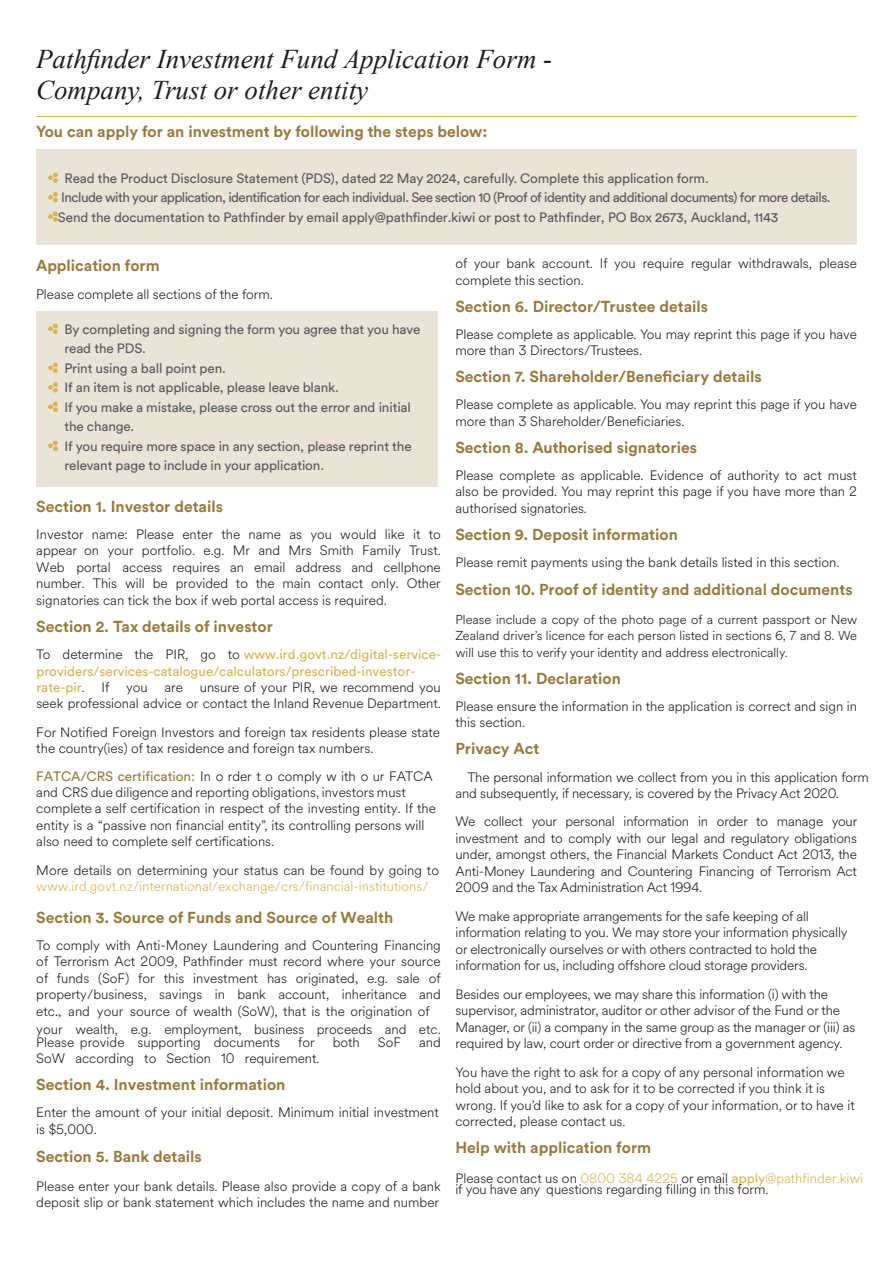
<style>
.page{position:relative;width:893px;height:1263px;background:#fff}
.page>*{position:absolute;margin:0;border:0;box-sizing:border-box;transform-origin:0 0}
.t1{font:italic 27px/31.5px "Times New Roman";color:#1f1c1c}
.t2{font:700 15.75px "Circular Std";color:#977a3c}
.t3{font:300 13.5px/16.5px "Circular Spotify Text";color:#1f1c1c}
.t4{font:13.5px/19.5px "Circular Std";letter-spacing:-.01em;color:#58595b}
.t5{font:13.5px/16.8px "Circular Std";color:#d9b451}
.t6{font:300 13.5px "Circular Spotify Text";color:#d9b451}
.t7{font:300 12.75px/16.5px "Circular Spotify Text";color:#1f1c1c;text-align:justify}
.s1{color:#d9b451}
.s2{font-family:"Rubik";color:#d9b451}
.s3{font-family:"Circular Std";font-weight:400;color:#d9b451}
.s4{font-family:"Circular Spotify Text";font-weight:300;color:#1f1c1c}
.s5{font-family:"Circular Std";font-weight:400;color:#977a3c}
.s6{font-family:"Minion Pro";font-weight:400}
.s7{font-family:"Rubik";font-size:12.75px}
</style>
<div class="page">
<hr style="left:36px;top:116px;width:820px;height:1px;background:#d9b451">
<div style="left:36px;top:150px;width:820px;height:95px;background:#eae4d8"></div>
<svg style="left:48px;top:173px;width:10px;height:10px"></svg>
<svg style="left:48px;top:192px;width:10px;height:10px"></svg>
<svg style="left:48px;top:212px;width:10px;height:10px"></svg>
<div style="left:36px;top:311px;width:401px;height:175px;background:#eae4d8"></div>
<svg style="left:48px;top:324px;width:10px;height:10px"></svg>
<svg style="left:48px;top:363px;width:10px;height:10px"></svg>
<svg style="left:48px;top:382px;width:10px;height:10px"></svg>
<svg style="left:48px;top:402px;width:10px;height:10px"></svg>
<svg style="left:48px;top:441px;width:10px;height:10px"></svg>
<h1 class="t1" style="left:36px;top:42px;width:518px">Pathfinder Investment Fund Application Form -<br>Company, Trust or other entity</h1>
<p class="t2" style="left:36px;top:121px;width:453px">You can apply for an investment by following the steps below:</p>
<p class="t4" style="left:58px;top:168px;width:774px;text-indent:6px">Read the Product Disclosure Statement (PDS), dated 22 May 2024, carefully. Complete this application form.<br>Include with your application, identification for each individual. See section 10 (Proof of identity and additional documents) for more details.<br>Send the documentation to Pathfinder by email apply@pathfinder.kiwi or post to Pathfinder, PO Box 2673, Auckland, 1143</p>
<p class="t2" style="left:36px;top:255px;width:125px">Application form</p>
<p class="t3" style="left:36px;top:287px;width:238px">Please complete all sections of the form.</p>
<p class="t4" style="left:64px;top:319px;width:357px">By completing and signing the form you agree that you have read the PDS.<br>Print using a ball point pen.<br>If an item is not applicable, please leave blank.<br>If you make a mistake, please cross out the error and initial the change.<br>If you require more space in any section, please reprint the relevant page to include in your application.</p>
<p class="t3" style="left:455px;top:255px;width:403px">of your bank account. If you require regular withdrawals, please complete this section.</p>
<p class="t2" style="left:455px;top:296px;width:254px">Section 6. Director/Trustee details</p>
<p class="t3" style="left:455px;top:326px;width:403px">Please complete as applicable. You may reprint this page if you have more than 3 Directors/Trustees.</p>
<p class="t2" style="left:455px;top:366px;width:308px">Section 7. Shareholder/Beneficiary details</p>
<p class="t3" style="left:455px;top:396px;width:403px">Please complete as applicable. You may reprint this page if you have more than 3 Shareholder/Beneficiaries.</p>
<p class="t2" style="left:455px;top:437px;width:243px">Section 8. Authorised signatories</p>
<p class="t3" style="left:455px;top:467px;width:403px;text-align:justify">Please complete as applicable. Evidence of authority to act must also be provided. You may reprint this page if you have more than 2 authorised signatories.</p>
<p class="t2" style="left:455px;top:524px;width:224px">Section 9. Deposit information</p>
<p class="t3" style="left:455px;top:554px;width:386px">Please remit payments using the bank details listed in this section.</p>
<p class="t2" style="left:455px;top:579px;width:399px">Section 10. Proof of identity and additional documents</p>
<p class="t7" style="left:455px;top:611px;width:403px">Please include a copy of the photo page of a current passport or New Zealand driver’s licence for each person listed in sections 6, 7 and 8. We will use this to verify your identity and address electronically.</p>
<p class="t2" style="left:455px;top:668px;width:167px">Section 11. Declaration</p>
<p class="t3" style="left:455px;top:698px;width:403px">Please ensure the information in the application is correct and sign in this section.</p>
<p class="t2" style="left:455px;top:738px;width:85px">Privacy Act</p>
<p class="t3" style="left:455px;top:769px;width:415px;line-height:16px;text-indent:12px">The personal information we collect from you in this application form and subsequently, if necessary, is covered by the Privacy Act 2020.</p>
<p class="t3" style="left:455px;top:813px;width:403px;text-align:justify">We collect your personal information in order to manage your investment and to comply with our legal and regulatory obligations under, amongst others, the Financial Markets Conduct Act 2013, the Anti-Money Laundering and Countering Financing of Terrorism Act 2009 and the Tax Administration Act 1994.</p>
<p class="t3" style="left:455px;top:908px;width:394px">We make appropriate arrangements for the safe keeping of all information relating to you. We may store your information physically or electronically ourselves or with others contracted to hold the information for us, including offshore cloud storage providers.</p>
<p class="t3" style="left:455px;top:986px;width:401px">Besides our employees, we may share this information (i) with the supervisor, administrator, auditor or other advisor of the Fund or the Manager, or (ii) a company in the same group as the manager or (iii) as required by law, court order or directive from a government agency.</p>
<p class="t3" style="left:455px;top:1064px;width:401px">You have the right to ask for a copy of any personal information we hold about you, and to ask for it to be corrected if you think it is wrong. If you’d like to ask for a copy of your information, or to have it corrected, please contact us.</p>
<p class="t2" style="left:455px;top:1137px;width:197px">Help with application form</p>
<p class="t3" style="left:455px;top:1173px;width:409px;line-height:11.2px">Please contact us on <span class="s1">0800 384 422</span><span class="s2">5</span> or email <span class="s3">apply</span><span class="s1">@pathfinder.kiwi </span>if you have any questions regarding filling in this form.</p>
<p class="t2" style="left:36px;top:496px;width:188px">Section 1. Investor details</p>
<p class="t3" style="left:36px;top:526px;width:406px;text-align:justify">Investor name: Please enter the name as you would like it to appear on your portfolio. e.g. Mr and Mrs Smith Family Trust.<br>Web portal access requires an email address and cellphone number. This will be provided to the main contact only. Other signatories can tick the box if web portal access is required.</p>
<p class="t2" style="left:36px;top:616px;width:238px">Section 2. Tax details of investor</p>
<p class="t5" style="left:36px;top:646px;width:406px"><span class="s4">To determine the PIR, go to</span> www.ird.govt.nz/digital-service&shy;providers/services-catalogue/calculators/prescribed-investor-</p>
<p class="t3" style="left:36px;top:680px;width:406px;line-height:15.8px"><span class="s3">rate-pir</span>. If you are unsure of your PIR, we recommend you seek professional advice or contact the Inland Revenue Department.</p>
<p class="t3" style="left:36px;top:724px;width:405px">For Notified Foreign Investors and foreign tax residents please state the country(ies) of tax residence and foreign tax numbers.</p>
<p class="t3" style="left:36px;top:768px;width:401px"><span class="s5">FATCA/CRS certification:</span> In o rder t o comply w ith o ur FATCA and CRS due diligence and reporting obligations, investors must complete a self certification in respect of the investing entity. If the entity is a “passive non financial entity”, its controlling persons will also need to complete self certifications.</p>
<p class="t3" style="left:36px;top:862px;width:404px">More details on determining your status can be found by going to</p>
<p class="t6" style="left:36px;top:877px;width:394px">www.ird.govt.nz/international/exchange/crs/financial-institutions/</p>
<p class="t2" style="left:36px;top:907px;width:359px">Section 3. Source of Funds and Source of Wealth</p>
<p class="t3" style="left:36px;top:937px;width:406px;text-align:justify">To comply with Anti-Money Laundering and Countering Financing of Terrorism Act 2009, Pathfinder must record where your source of funds (SoF) for this investment has originated<span class="s6">,</span> e.g. sale of property/business, savings in bank account, inheritance and etc<span class="s6">.,</span> and your source of wealth (SoW), that is the origination of</p>
<p class="t3" style="left:36px;top:1022px;width:406px;line-height:13.6px">your wealth, e.g. employment, business proceed<span class="s7">s</span> and etc.<br>Please provide supporting documents</p>
<p class="t3" style="left:298px;top:1035px;width:18px">for</p>
<p class="t3" style="left:333px;top:1035px;width:29px">both</p>
<p class="t3" style="left:378px;top:1035px;width:25px">SoF</p>
<p class="t3" style="left:419px;top:1035px;width:23px">and</p>
<p class="t3" style="left:36px;top:1050px;width:285px">SoW according to Section 10 requirement.</p>
<p class="t2" style="left:36px;top:1074px;width:251px">Section 4. Investment information</p>
<p class="t3" style="left:36px;top:1104px;width:404px">Enter the amount of your initial deposit. Minimum initial investment is $5,000.</p>
<p class="t2" style="left:36px;top:1146px;width:167px">Section 5. Bank details</p>
<p class="t3" style="left:36px;top:1178px;width:406px">Please enter your bank details. Please also provide a copy of a bank deposit slip or bank statement which includes the name and number</p>
</div>
